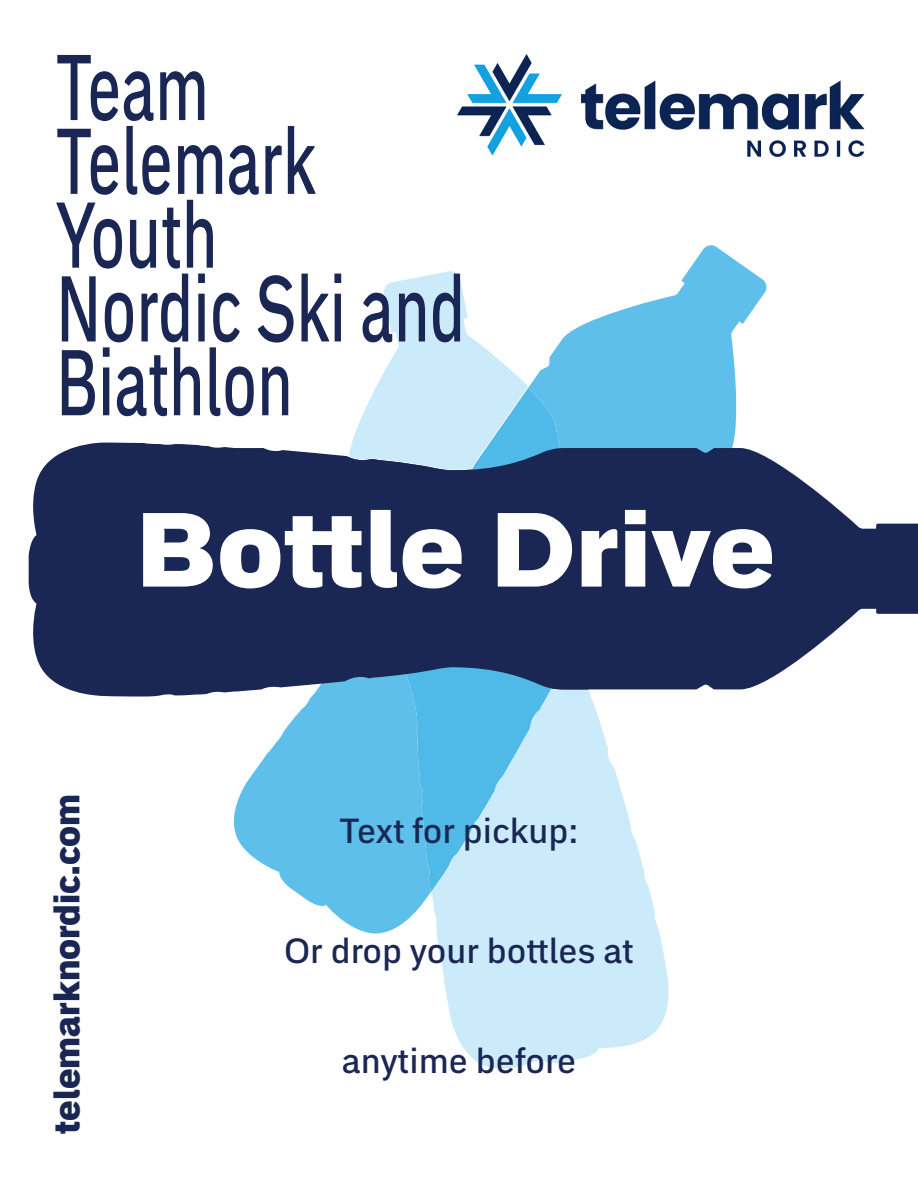
<style>
.page{position:relative;width:918px;height:1188px;background:#fff}
.page>*{position:absolute;margin:0;border:0;box-sizing:border-box;transform-origin:0 0}
.t1{font:900 104.1px "Embarcadero MVB Pro";color:#fff;scale:1.04 1}
.t2{font:500 92.25px/73.8px "Embarcadero MVB Pro";color:#1a2754;scale:.67 1}
.t3{font:900 35.25px "Embarcadero MVB Pro";color:#1a2754}
.t4{font:500 34.5px "Embarcadero MVB Pro";color:#1a2754}
</style>
<div class="page">
<svg style="left:233px;top:245px;width:534px;height:680px"></svg>
<svg style="left:349px;top:271px;width:322px;height:798px"></svg>
<svg style="left:28px;top:442px;width:890px;height:255px;fill:#1a2754"></svg>
<svg style="left:406px;top:388px;width:154px;height:504px;background:#8dd2f1"></svg>
<svg style="left:348px;top:447px;width:242px;height:243px;background:#253965"></svg>
<img style="left:457px;top:54px;width:407px;height:103px">
<h2 class="t2" style="left:56px;top:48px;width:612px">Team<br>Telemark<br>Youth<br>Nordic Ski and<br>Biathlon</h2>
<h1 class="t1" style="left:135px;top:475px;width:617px">Bottle Drive</h1>
<p class="t3" style="left:42px;top:1134px;width:342px;rotate:-90deg">telemarknordic.com</p>
<p class="t4" style="left:339px;top:807px;width:241px">Text for pickup:</p>
<p class="t4" style="left:284px;top:927px;width:351px">Or drop your bottles at</p>
<p class="t4" style="left:342px;top:1036px;width:236px">anytime before</p>
</div>
